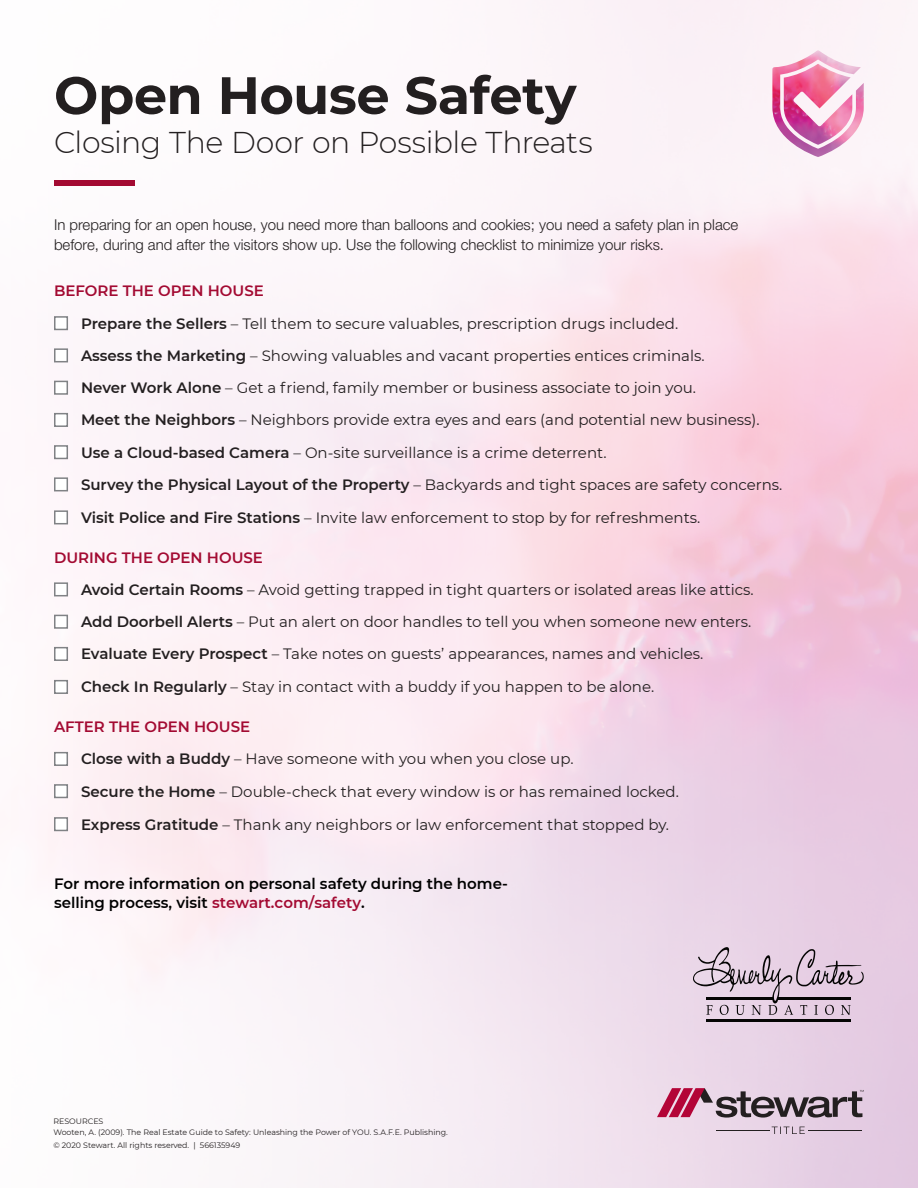
<style>
.page{position:relative;width:918px;height:1188px;background:#fff}
.page>*{position:absolute;margin:0;border:0;box-sizing:border-box;transform-origin:0 0}
.Headline_Bold{font:700 52.5px "Montserrat";letter-spacing:-.005em;color:#231f20}
.RB-Subhead{font:300 30px "Montserrat";letter-spacing:-.015em;color:#231f20}
.REBRAND-Subhead{font:15px "Montserrat";color:#231f20}
.REBRAND_Body{font:300 15px/19.5px "Helvetica Neue LT Pro";color:#231f20}
.RB-Call_to_Action{font:600 15px/19.5px "Montserrat";color:#000}
.REBRAND-Subhead-2{font:600 15px "Montserrat";color:#a30a32}
.RB-Copyright_and_Dis{font:7.8px "Montserrat";color:#231f20}
.s1{font-weight:600}
.s2{color:#a30a32}
</style>
<div class="page">
<img style="left:47px;top:0;width:871px;height:1188px">
<hr style="left:707px;top:1020px;width:144px;height:2px;background:#050504">
<svg style="left:693px;top:947px;width:171px;height:68px;background:#c5b2c3"></svg>
<img style="left:772px;top:50px;width:92px;height:107px">
<div style="left:54px;top:180px;width:81px;height:6px;background:#a30a32"></div>
<svg style="left:772px;top:1127px;width:33px;height:7px"></svg>
<hr style="left:809px;top:1130px;width:53px;height:1px;background:#231f20">
<hr style="left:716px;top:1130px;width:54px;height:1px;background:#231f20">
<svg style="left:657px;top:1088px;width:207px;height:30px;background:#a88496"></svg>
<div style="left:54px;top:316px;width:14px;height:14px;background:#fff;border:2px solid #808285"></div>
<div style="left:54px;top:348px;width:14px;height:14px;background:#fff;border:2px solid #808285"></div>
<div style="left:54px;top:381px;width:14px;height:14px;background:#fff;border:2px solid #808285"></div>
<div style="left:54px;top:413px;width:14px;height:14px;background:#fff;border:2px solid #808285"></div>
<div style="left:54px;top:445px;width:14px;height:14px;background:#fff;border:2px solid #808285"></div>
<div style="left:54px;top:477px;width:14px;height:14px;background:#fff;border:2px solid #808285"></div>
<div style="left:54px;top:510px;width:14px;height:14px;background:#fff;border:2px solid #808285"></div>
<div style="left:54px;top:582px;width:14px;height:14px;background:#fff;border:2px solid #808285"></div>
<div style="left:54px;top:615px;width:14px;height:14px;background:#fff;border:2px solid #808285"></div>
<div style="left:54px;top:647px;width:14px;height:14px;background:#fff;border:2px solid #808285"></div>
<div style="left:54px;top:680px;width:14px;height:14px;background:#fff;border:2px solid #808285"></div>
<div style="left:54px;top:752px;width:14px;height:14px;background:#fff;border:2px solid #808285"></div>
<div style="left:54px;top:784px;width:14px;height:14px;background:#fff;border:2px solid #808285"></div>
<div style="left:54px;top:817px;width:14px;height:14px;background:#fff;border:2px solid #808285"></div>
<p class="Headline_Bold" style="left:54px;top:58px;width:524px">Open House Safety</p>
<p class="RB-Subhead" style="left:54px;top:122px;width:540px">Closing The Door on Possible Threats</p>
<p class="REBRAND_Body" style="left:54px;top:215px;width:686px">In preparing for an open house, you need more than balloons and cookies; you need a safety plan in place before, during and after the visitors show up. Use the following checklist to minimize your risks.</p>
<p class="REBRAND-Subhead-2" style="left:54px;top:280px;width:211px">BEFORE THE OPEN HOUSE</p>
<p class="REBRAND-Subhead" style="left:81px;top:313px;width:599px"><span class="s1">Prepare the Sellers</span> – Tell them to secure valuables, prescription drugs included.</p>
<p class="REBRAND-Subhead" style="left:81px;top:345px;width:625px"><span class="s1">Assess the Marketing</span> – Showing valuables and vacant properties entices criminals.</p>
<p class="REBRAND-Subhead" style="left:81px;top:378px;width:617px"><span class="s1">Never Work Alone</span> – Get a friend, family member or business associate to join you.</p>
<p class="REBRAND-Subhead" style="left:81px;top:410px;width:680px"><span class="s1">Meet the Neighbors</span> – Neighbors provide extra eyes and ears (and potential new business).</p>
<p class="REBRAND-Subhead" style="left:81px;top:442px;width:527px"><span class="s1">Use a Cloud-based Camera</span> – On-site surveillance is a crime deterrent.</p>
<p class="REBRAND-Subhead" style="left:81px;top:474px;width:703px"><span class="s1">Survey the Physical Layout of the Property</span> – Backyards and tight spaces are safety concerns.</p>
<p class="REBRAND-Subhead" style="left:81px;top:507px;width:621px"><span class="s1">Visit Police and Fire Stations</span> – Invite law enforcement to stop by for refreshments.</p>
<p class="REBRAND-Subhead-2" style="left:54px;top:547px;width:211px">DURING THE OPEN HOUSE</p>
<p class="REBRAND-Subhead" style="left:81px;top:579px;width:674px"><span class="s1">Avoid Certain Rooms</span> – Avoid getting trapped in tight quarters or isolated areas like attics.</p>
<p class="REBRAND-Subhead" style="left:81px;top:612px;width:672px"><span class="s1">Add Doorbell Alerts</span> – Put an alert on door handles to tell you when someone new enters.</p>
<p class="REBRAND-Subhead" style="left:81px;top:644px;width:624px"><span class="s1">Evaluate Every Prospect</span> – Take notes on guests’ appearances, names and vehicles.</p>
<p class="REBRAND-Subhead" style="left:81px;top:677px;width:575px"><span class="s1">Check In Regularly</span> – Stay in contact with a buddy if you happen to be alone.</p>
<p class="REBRAND-Subhead-2" style="left:54px;top:716px;width:198px">AFTER THE OPEN HOUSE</p>
<p class="REBRAND-Subhead" style="left:81px;top:749px;width:494px"><span class="s1">Close with a Buddy</span> – Have someone with you when you close up.</p>
<p class="REBRAND-Subhead" style="left:81px;top:781px;width:599px"><span class="s1">Secure the Home</span> – Double-check that every window is or has remained locked.</p>
<p class="REBRAND-Subhead" style="left:81px;top:814px;width:590px"><span class="s1">Express Gratitude</span> – Thank any neighbors or law enforcement that stopped by.</p>
<p class="RB-Call_to_Action" style="left:54px;top:873px;width:455px">For more information on personal safety during the home&shy;selling process, visit <span class="s2">stewart.com/safety</span>.</p>
<p class="RB-Copyright_and_Dis" style="left:53px;top:1116px;width:52px">RESOURCES</p>
<p class="RB-Copyright_and_Dis" style="left:53px;top:1127px;width:396px">Wooten, A. (2009). The Real Estate Guide to Safety: Unleashing the Power of YOU. S.A.F.E. Publishing.</p>
<p class="RB-Copyright_and_Dis" style="left:53px;top:1140px;width:188px">© 2020 Stewart. All rights reserved. | 566135949</p>
</div>
